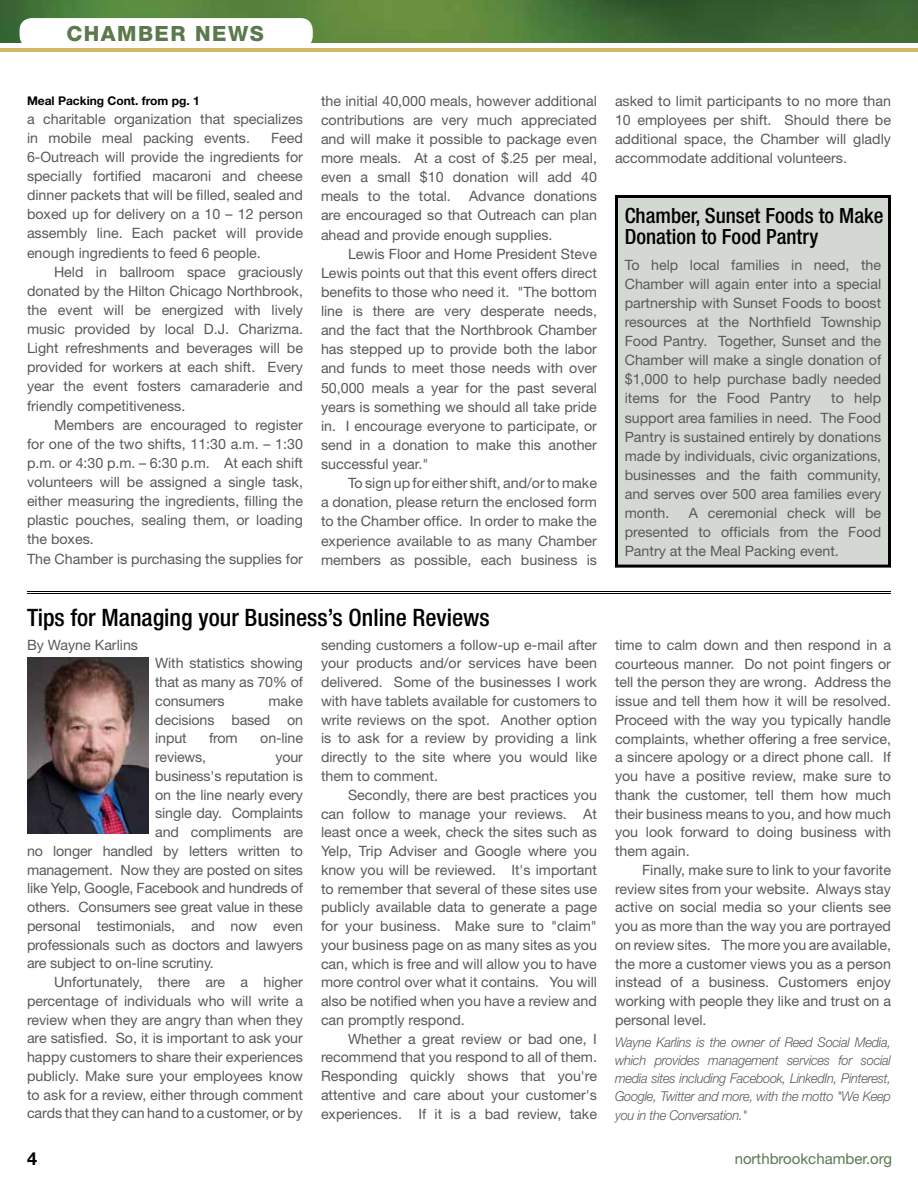
<style>
.page{position:relative;width:918px;height:1188px;background:#fff}
.page>*{position:absolute;margin:0;border:0;box-sizing:border-box;transform-origin:0 0}
.t1{font:500 condensed 24px "Helvetica Neue";color:#000}
.t2{font:500 condensed 21px/21px "Helvetica Neue";color:#000}
.t3{font:800 21px "Helvetica Neue";letter-spacing:.07em;color:#5b794d}
.t4{font:700 18px "Helvetica Neue";color:#000}
.t5{font:15px "Helvetica Neue";color:#5b794d}
.t6{font:14.25px/19px "Helvetica Neue";color:#58595b;text-align:justify}
.t7{font:italic 300 13.5px/18.1px "Helvetica Neue";letter-spacing:-.02em;color:#58595b;text-align:justify;scale:.95 1}
.t8{font:700 12px "Helvetica Neue";color:#000}
</style>
<div class="page">
<hr style="left:0;top:49px;width:918px;height:3px;background:#d0b962">
<img style="left:0;top:0;width:918px;height:42px">
<div style="left:20px;top:18px;width:293px;height:30px;background:#fff;border-radius:12px"></div>
<hr style="left:27px;top:591px;width:864px;height:1px;background:#000">
<hr style="left:27px;top:593px;width:864px;height:1px;background:#000">
<img style="left:27px;top:658px;width:121px;height:175px">
<div style="left:616px;top:196px;width:274px;height:370px;background:#d4d8d3"></div>
<div style="left:615px;top:195px;width:276px;height:373px;border:3px solid #000"></div>
<h2 class="t3" style="left:66px;top:21px;width:199px">CHAMBER NEWS</h2>
<p class="t8" style="left:27px;top:93px;width:174px">Meal Packing Cont. from pg. 1</p>
<p class="t6" style="left:27px;top:109px;width:277px">a charitable organization that specializes in mobile meal packing events.</p>
<p class="t6" style="left:27px;top:128px;width:278px;text-indent:244px">Feed 6-Outreach will provide the ingredients for specially fortified macaroni and cheese dinner packets that will be filled, sealed and boxed up for delivery on a 10 – 12 person assembly line. Each packet will provide enough ingredients to feed 6 people.</p>
<p class="t6" style="left:27px;top:262px;width:277px;text-indent:27px">Held in ballroom space graciously donated by the Hilton Chicago Northbrook, the event will be energized with lively music provided by local D.J. Charizma.<br>Light refreshments and beverages will be provided for workers at each shift. Every year the event fosters camaraderie and friendly competitiveness.</p>
<p class="t6" style="left:27px;top:415px;width:278px;text-align:left;text-indent:27px">Members are encouraged to register for one of the two shifts, 11:30 a.m. – 1:30 p.m. or 4:30 p.m. – 6:30 p.m. At each shift volunteers will be assigned a single task, either measuring the ingredients, filling the plastic pouches, sealing them, or loading the boxes.<br>The Chamber is purchasing the supplies for</p>
<p class="t6" style="left:321px;top:91px;width:278px">the initial 40,000 meals, however additional contributions are very much appreciated and will make it possible to package even more meals. At a cost of $.25 per meal, even a small $10 donation will add 40 meals to the total.</p>
<p class="t6" style="left:321px;top:187px;width:277px;text-indent:148px">Advance donations are encouraged so that Outreach can plan ahead and provide enough supplies.</p>
<p class="t6" style="left:321px;top:244px;width:278px;text-indent:27px">Lewis Floor and Home President Steve Lewis points out that this event offers direct benefits to those who need it. "The bottom line is there are very desperate needs, and the fact that the Northbrook Chamber has stepped up to provide both the labor and funds to meet those needs with over 50,000 meals a year for the past several years is something we should all take pride in. I encourage everyone to participate, or send in a donation to make this another successful year."</p>
<p class="t6" style="left:321px;top:473px;width:278px;text-indent:27px">To sign up for either shift, and/or to make a donation, please return the enclosed form to the Chamber office. In order to make the experience available to as many Chamber members as possible, each business is</p>
<h1 class="t1" style="left:27px;top:603px;width:464px">Tips for Managing your Business’s Online Reviews</h1>
<p class="t6" style="left:27px;top:635px;width:113px">By Wayne Karlins</p>
<p class="t6" style="left:155px;top:654px;width:149px">With statistics showing that as many as 70% of consumers</p>
<p class="t6" style="left:321px;top:635px;width:278px">sending customers a follow-up e-mail after your products and/or services have been delivered. Some of the businesses I work with have tablets available for customers to write reviews on the spot. Another option is to ask for a review by providing a link directly to the site where you would like them to comment.</p>
<p class="t6" style="left:321px;top:785px;width:278px;text-indent:27px">Secondly, there are best practices you can follow to manage your reviews. At least once a week, check the sites such as Yelp, Trip Adviser and Google where you know you will be reviewed. It's important to remember that several of these sites use publicly available data to generate a page for your business. Make sure to "claim" your business page on as many sites as you can, which is free and will allow you to have more control over what it contains. You will also be notified when you have a review and can promptly respond.</p>
<p class="t6" style="left:321px;top:1029px;width:278px;text-indent:27px">Whether a great review or bad one, I recommend that you respond to all of them.<br>Responding quickly shows that you're attentive and care about your customer's experiences. If it is a bad review, take</p>
<p class="t6" style="left:155px;top:691px;width:149px;text-indent:113px">make decisions based on input</p>
<p class="t6" style="left:209px;top:729px;width:30px">from</p>
<p class="t6" style="left:260px;top:729px;width:44px">on-line</p>
<p class="t6" style="left:155px;top:747px;width:52px">reviews,</p>
<p class="t6" style="left:275px;top:747px;width:29px">your</p>
<p class="t6" style="left:155px;top:766px;width:149px">business's reputation is</p>
<p class="t6" style="left:155px;top:785px;width:149px">on the line nearly every</p>
<p class="t6" style="left:155px;top:804px;width:149px">single day. Complaints</p>
<p class="t6" style="left:155px;top:822px;width:149px">and compliments are</p>
<p class="t6" style="left:27px;top:841px;width:278px">no longer handled by letters written to</p>
<p class="t6" style="left:27px;top:860px;width:277px">management. Now they are posted on sites</p>
<p class="t6" style="left:27px;top:879px;width:278px">like Yelp, Google, Facebook and hundreds of</p>
<p class="t6" style="left:27px;top:897px;width:277px">others. Consumers see great value in these</p>
<p class="t6" style="left:27px;top:916px;width:277px">personal testimonials, and now even</p>
<p class="t6" style="left:27px;top:935px;width:277px">professionals such as doctors and lawyers</p>
<p class="t6" style="left:27px;top:954px;width:188px">are subject to on-line scrutiny.</p>
<p class="t6" style="left:54px;top:972px;width:251px">Unfortunately, there are a higher</p>
<p class="t6" style="left:27px;top:991px;width:278px">percentage of individuals who will write a</p>
<p class="t6" style="left:27px;top:1010px;width:277px">review when they are angry than when they</p>
<p class="t6" style="left:27px;top:1029px;width:277px">are satisfied. So, it is important to ask your</p>
<p class="t6" style="left:27px;top:1047px;width:277px">happy customers to share their experiences</p>
<p class="t6" style="left:27px;top:1066px;width:278px">publicly. Make sure your employees know</p>
<p class="t6" style="left:27px;top:1085px;width:277px">to ask for a review, either through comment</p>
<p class="t6" style="left:27px;top:1104px;width:277px">cards that they can hand to a customer, or by</p>
<p class="t6" style="left:615px;top:91px;width:278px">asked to limit participants to no more than 10 employees per shift. Should there be additional space, the Chamber will gladly accommodate additional volunteers.</p>
<h2 class="t2" style="left:625px;top:204px;width:260px">Chamber, Sunset Foods to Make<br>Donation to Food Pantry</h2>
<p class="t6" style="left:625px;top:255px;width:258px">To help local families in need, the Chamber will again enter into a special partnership with Sunset Foods to boost resources at the Northfield Township Food Pantry. Together, Sunset and the Chamber will make a single donation of $1,000 to help purchase badly needed items for the Food Pantry</p>
<p class="t6" style="left:625px;top:389px;width:258px;text-indent:207px">to help support area families in need. The Food Pantry is sustained entirely by donations made by individuals, civic organizations, businesses and the faith community, and serves over 500 area families every month.</p>
<p class="t6" style="left:625px;top:503px;width:258px;text-indent:64px">A ceremonial check will be presented to officials from the Food Pantry at the Meal Packing event.</p>
<p class="t6" style="left:615px;top:635px;width:278px">time to calm down and then respond in a courteous manner. Do not point fingers or tell the person they are wrong. Address the issue and tell them how it will be resolved.<br>Proceed with the way you typically handle complaints, whether offering a free service, a sincere apology or a direct phone call. If you have a positive review, make sure to thank the customer, tell them how much their business means to you, and how much you look forward to doing business with them again.</p>
<p class="t6" style="left:615px;top:860px;width:278px;text-indent:27px">Finally, make sure to link to your favorite review sites from your website. Always stay active on social media so your clients see you as more than the way you are portrayed on review sites. The more you are available, the more a customer views you as a person instead of a business. Customers enjoy working with people they like and trust on a personal level.</p>
<p class="t7" style="left:615px;top:1033px;width:292px">Wayne Karlins is the owner of Reed Social Media, which provides management services for social media sites including Facebook, LinkedIn, Pinterest, Google, Twitter and more, with the motto "We Keep you in the Conversation."</p>
<p class="t4" style="left:27px;top:1147px;width:12px">4</p>
<p class="t5" style="left:735px;top:1149px;width:159px">northbrookchamber.org</p>
</div>
